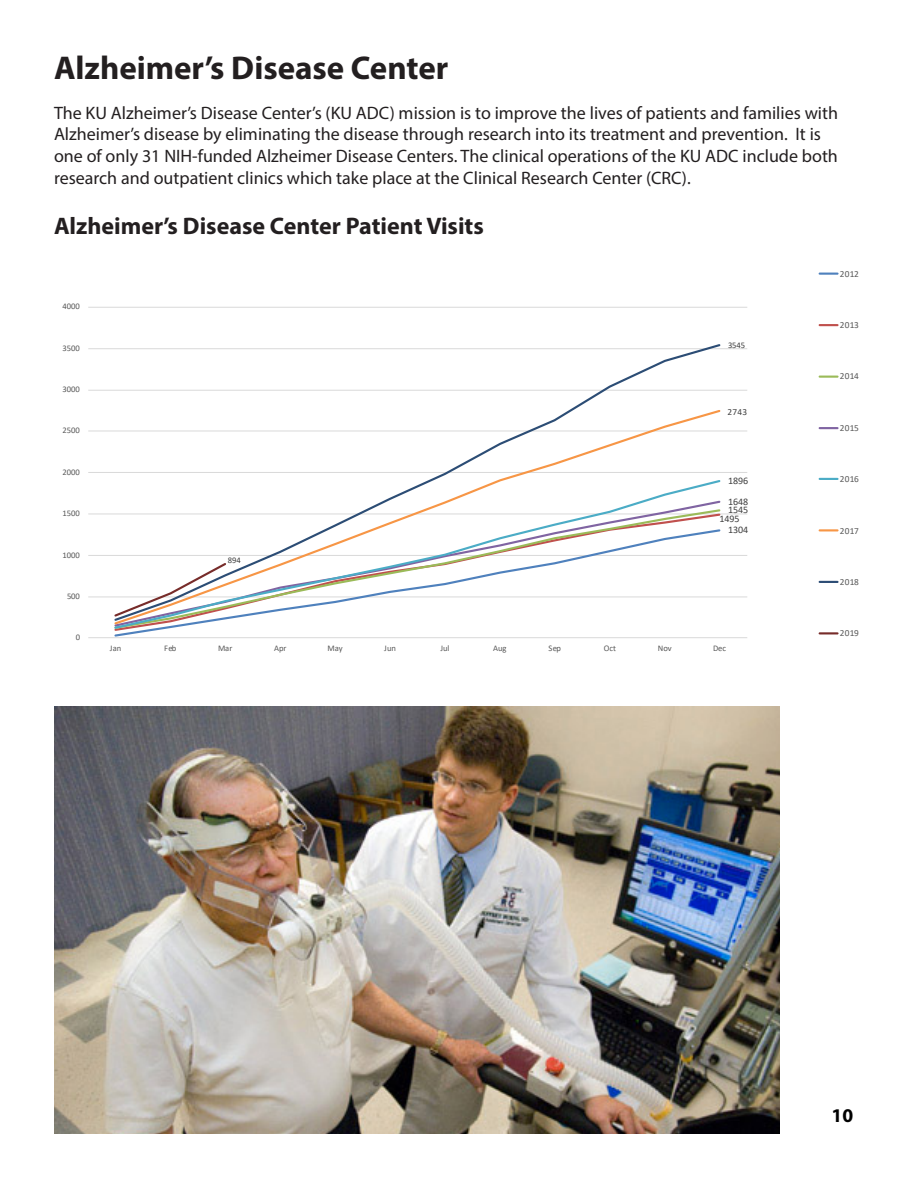
<style>
.page{position:relative;width:918px;height:1188px;background:#fff}
.page>*{position:absolute;margin:0;border:0;box-sizing:border-box;transform-origin:0 0}
.t1{font:700 33px "Myriad Pro";color:#231f20}
.t2{font:700 24px "Myriad Pro";color:#231f20}
.t3{font:700 19.5px "Myriad Pro";color:#000}
.t4{font:18px/21.6px "Myriad Pro";color:#231f20}
.t5{font:10.05px "Calibri";letter-spacing:-.005em;color:#404040}
.t6{font:9.3px "Calibri";letter-spacing:.03em;color:#595959}
.t7{font:9.3px "Calibri";color:#404040}
.t8{font:8.55px "Calibri";letter-spacing:-.005em;color:#595959}
.t9{font:8.55px "Calibri";letter-spacing:-.005em;color:#404040}
</style>
<div class="page">
<img style="left:54px;top:707px;width:725px;height:427px">
<svg style="left:88px;top:272px;width:751px;height:366px"></svg>
<p class="t1" style="left:54px;top:46px;width:396px">Alzheimer’s Disease Center</p>
<p class="t4" style="left:54px;top:102px;width:786px">The KU Alzheimer’s Disease Center’s (KU ADC) mission is to improve the lives of patients and families with Alzheimer’s disease by eliminating the disease through research into its treatment and prevention. It is one of only 31 NIH-funded Alzheimer Disease Centers. The clinical operations of the KU ADC include both research and outpatient clinics which take place at the Clinical Research Center (CRC).</p>
<p class="t2" style="left:54px;top:210px;width:431px">Alzheimer’s Disease Center Patient Visits</p>
<p class="t8" style="left:63px;top:301px;width:19px">4000</p>
<p class="t8" style="left:63px;top:342px;width:19px">3500</p>
<p class="t8" style="left:63px;top:383px;width:19px">3000</p>
<p class="t8" style="left:63px;top:425px;width:19px">2500</p>
<p class="t8" style="left:63px;top:466px;width:19px">2000</p>
<p class="t8" style="left:63px;top:507px;width:19px">1500</p>
<p class="t8" style="left:63px;top:549px;width:19px">1000</p>
<p class="t8" style="left:67px;top:590px;width:14px">500</p>
<p class="t8" style="left:76px;top:631px;width:6px">0</p>
<p class="t9" style="left:728px;top:339px;width:19px">3545</p>
<p class="t7" style="left:728px;top:405px;width:21px">2743</p>
<p class="t5" style="left:728px;top:474px;width:22px">1896</p>
<p class="t5" style="left:728px;top:495px;width:22px">1648</p>
<p class="t5" style="left:728px;top:503px;width:22px">1545</p>
<p class="t5" style="left:719px;top:512px;width:22px">1495</p>
<p class="t9" style="left:228px;top:554px;width:14px">894</p>
<p class="t5" style="left:728px;top:523px;width:22px">1304</p>
<p class="t8" style="left:110px;top:643px;width:13px">Jan</p>
<p class="t8" style="left:164px;top:643px;width:14px">Feb</p>
<p class="t8" style="left:218px;top:643px;width:16px">Mar</p>
<p class="t8" style="left:274px;top:643px;width:14px">Apr</p>
<p class="t8" style="left:328px;top:643px;width:17px">May</p>
<p class="t8" style="left:384px;top:643px;width:13px">Jun</p>
<p class="t8" style="left:440px;top:643px;width:11px">Jul</p>
<p class="t8" style="left:493px;top:643px;width:15px">Aug</p>
<p class="t8" style="left:548px;top:643px;width:14px">Sep</p>
<p class="t8" style="left:604px;top:643px;width:14px">Oct</p>
<p class="t8" style="left:658px;top:643px;width:15px">Nov</p>
<p class="t8" style="left:713px;top:643px;width:14px">Dec</p>
<p class="t6" style="left:840px;top:267px;width:21px">2012</p>
<p class="t6" style="left:840px;top:318px;width:21px">2013</p>
<p class="t6" style="left:840px;top:370px;width:21px">2014</p>
<p class="t6" style="left:840px;top:421px;width:21px">2015</p>
<p class="t6" style="left:840px;top:473px;width:21px">2016</p>
<p class="t6" style="left:840px;top:524px;width:21px">2017</p>
<p class="t6" style="left:840px;top:575px;width:21px">2018</p>
<p class="t6" style="left:840px;top:627px;width:21px">2019</p>
<p class="t3" style="left:832px;top:1102px;width:23px">10</p>
</div>
